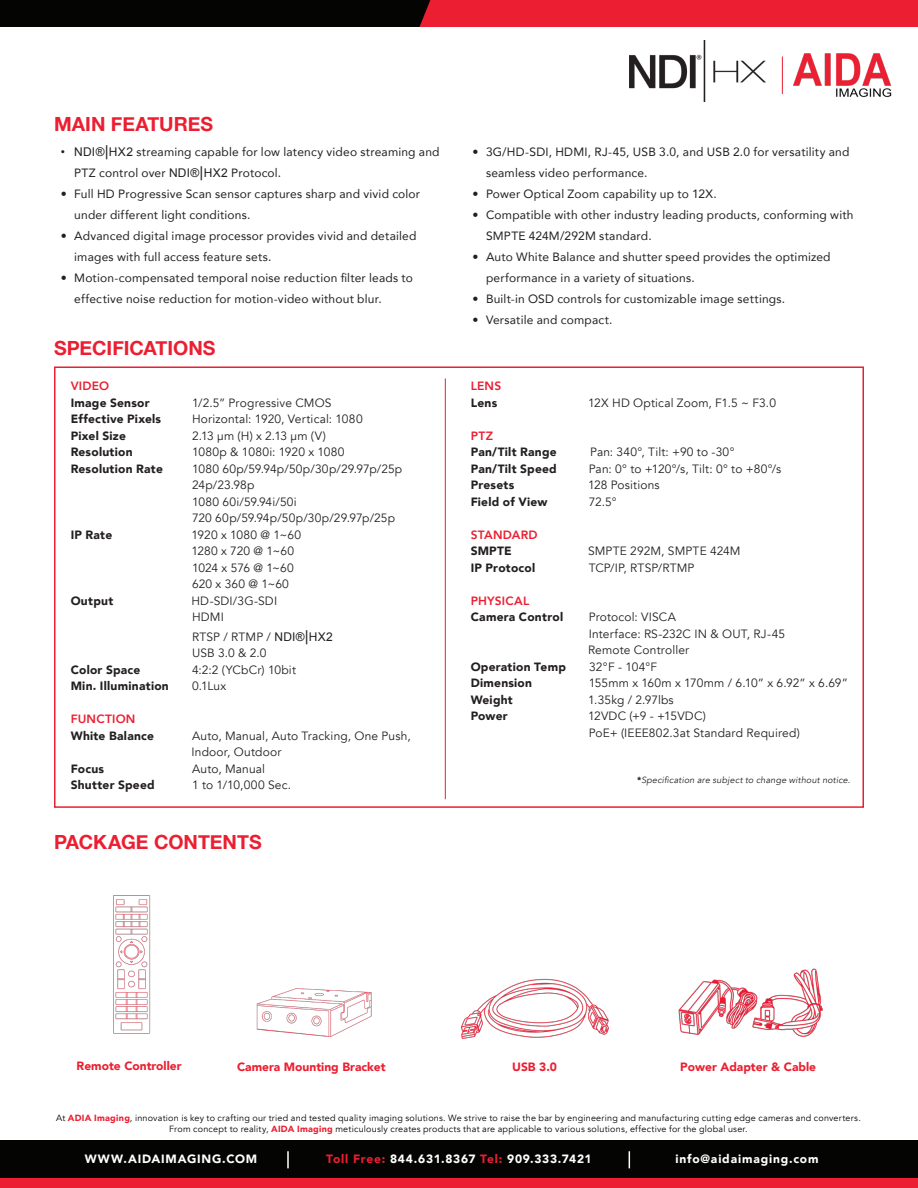
<style>
.page{position:relative;width:918px;height:1188px;background:#fff}
.page>*{position:absolute;margin:0;border:0;box-sizing:border-box;transform-origin:0 0}
.t1{font:700 19.5px "Helvetica Neue";color:#eb1f31}
.t2{font:12px/21px "Avenir";letter-spacing:.015em;color:#231f20}
.Paragraph{font:12px/16.5px "Avenir";letter-spacing:.015em;color:#231f20}
.Paragraph-2{font:900 12px/16.5px "Avenir";letter-spacing:.02em;color:#231f20}
.t3{font:900 12px "Avenir";letter-spacing:.065em;color:#fff}
.t4{font:900 12px "Avenir";color:#eb1f31}
.Paragraph-3{font:800 12px/16.5px "Avenir";letter-spacing:.02em;color:#eb1f31}
.Paragraph-4{font:12px "Avenir";letter-spacing:-.01em;color:#231f20}
.t5{font:9px/10.8px "Avenir";letter-spacing:.025em;color:#040503;text-align:center}
.t6{font:italic 8.85px "Avenir";letter-spacing:.02em;color:#231f20}
.s1{font-family:"Arial"}
.s2{font-family:"Arial";font-size:15px}
.s3{font-weight:800;color:#eb1f31}
.s4{font-weight:900;color:#231f20}
.s5{font-weight:900;font-style:normal}
.s6{font-weight:900;color:#eb1f31}
.s7{color:#eb1f31}
</style>
<div class="page">
<svg style="left:0;top:0;width:918px;height:27px;background:#7f121b"></svg>
<div style="left:0;top:1141px;width:918px;height:47px;background:#040503"></div>
<svg style="left:287px;top:1151px;width:2px;height:17px"></svg>
<svg style="left:629px;top:1151px;width:1px;height:17px"></svg>
<div style="left:0;top:1178px;width:918px;height:10px;background:#eb1f31"></div>
<img style="left:630px;top:41px;width:136px;height:60px">
<img style="left:793px;top:53px;width:99px;height:45px">
<hr style="left:782px;top:56px;width:1px;height:38px;background:#eb1f31">
<div style="left:54px;top:366px;width:810px;height:442px;border:2px solid #eb1f31"></div>
<hr style="left:445px;top:378px;width:1px;height:421px;background:#eb1f31">
<img style="left:114px;top:896px;width:37px;height:138px">
<img style="left:461px;top:978px;width:147px;height:61px">
<img style="left:678px;top:968px;width:145px;height:69px">
<img style="left:256px;top:988px;width:116px;height:49px">
<p class="t1" style="left:54px;top:109px;width:161px">MAIN FEATURES</p>
<p class="t2" style="left:74px;top:141px;width:367px;text-indent:-14px"><span class="s1">• NDI®</span><span class="s2">|</span><span class="s1">HX2</span> streaming capable for low latency video streaming and<br>PTZ control over <span class="s1">NDI®</span><span class="s2">|</span><span class="s1">HX2</span> Protocol.</p>
<p class="t2" style="left:74px;top:183px;width:347px;text-indent:-14px">• Full HD Progressive Scan sensor captures sharp and vivid color under different light conditions.</p>
<p class="t2" style="left:74px;top:225px;width:344px;text-indent:-14px">• Advanced digital image processor provides vivid and detailed images with full access feature sets.</p>
<p class="t2" style="left:74px;top:267px;width:340px;text-indent:-14px">• Motion-compensated temporal noise reduction filter leads to effective noise reduction for motion-video without blur.</p>
<p class="t1" style="left:54px;top:333px;width:163px">SPECIFICATIONS</p>
<p class="Paragraph-2" style="left:71px;top:378px;width:80px"><span class="s3">VIDEO<br></span>Image Sensor</p>
<p class="Paragraph" style="left:192px;top:395px;width:141px">1/2.5” Progressive CMOS</p>
<p class="Paragraph-2" style="left:71px;top:411px;width:92px">Effective Pixels</p>
<p class="Paragraph" style="left:192px;top:411px;width:172px">Horizontal: 1920, Vertical: 1080</p>
<p class="Paragraph-2" style="left:71px;top:427px;width:57px">Pixel Size</p>
<p class="Paragraph" style="left:192px;top:428px;width:135px">2.13 μm (H) x 2.13 μm (V)</p>
<p class="Paragraph-2" style="left:71px;top:444px;width:64px">Resolution</p>
<p class="Paragraph" style="left:192px;top:444px;width:154px">1080p &amp; 1080i: 1920 x 1080</p>
<p class="Paragraph-2" style="left:71px;top:460px;width:94px">Resolution Rate</p>
<p class="Paragraph" style="left:192px;top:461px;width:212px">1080 60p/59.94p/50p/30p/29.97p/25p<br>24p/23.98p</p>
<p class="Paragraph" style="left:192px;top:494px;width:106px">1080 60i/59.94i/50i</p>
<p class="Paragraph" style="left:192px;top:510px;width:205px">720 60p/59.94p/50p/30p/29.97p/25p</p>
<p class="Paragraph-2" style="left:71px;top:526px;width:43px">IP Rate</p>
<p class="Paragraph" style="left:191px;top:527px;width:111px">1920 x 1080 @ 1~60</p>
<p class="Paragraph" style="left:191px;top:543px;width:104px">1280 x 720 @ 1~60</p>
<p class="Paragraph-4" style="left:192px;top:561px;width:103px">1024 x 576 @ 1~60</p>
<p class="Paragraph" style="left:192px;top:576px;width:98px">620 x 360 @ 1~60</p>
<p class="Paragraph-2" style="left:71px;top:592px;width:44px">Output</p>
<p class="Paragraph" style="left:191px;top:593px;width:87px">HD-SDI/3G-SDI</p>
<p class="Paragraph" style="left:192px;top:609px;width:33px">HDMI</p>
<p class="Paragraph" style="left:192px;top:629px;width:142px">RTSP / RTMP / <span class="s1">NDI®</span><span class="s2">|</span><span class="s1">HX2</span></p>
<p class="Paragraph" style="left:192px;top:645px;width:76px">USB 3.0 &amp; 2.0</p>
<p class="Paragraph-2" style="left:71px;top:661px;width:71px">Color Space</p>
<p class="Paragraph" style="left:192px;top:662px;width:105px">4:2:2 (YCbCr) 10bit</p>
<p class="Paragraph-2" style="left:71px;top:678px;width:100px">Min. Illumination</p>
<p class="Paragraph" style="left:192px;top:678px;width:36px">0.1Lux</p>
<p class="Paragraph-2" style="left:71px;top:711px;width:85px"><span class="s3">FUNCTION<br></span>White Balance</p>
<p class="Paragraph" style="left:191px;top:728px;width:221px">Auto, Manual, Auto Tracking, One Push,<br>Indoor, Outdoor</p>
<p class="Paragraph-2" style="left:71px;top:760px;width:35px">Focus</p>
<p class="Paragraph" style="left:192px;top:761px;width:75px">Auto, Manual</p>
<p class="Paragraph-2" style="left:71px;top:777px;width:86px">Shutter Speed</p>
<p class="Paragraph" style="left:192px;top:777px;width:101px">1 to 1/10,000 Sec.</p>
<p class="t1" style="left:54px;top:827px;width:209px">PACKAGE CONTENTS</p>
<p class="t2" style="left:486px;top:141px;width:365px;text-indent:-14px">• 3G/HD-SDI, HDMI, RJ-45, USB 3.0, and USB 2.0 for versatility and seamless video performance.</p>
<p class="t2" style="left:472px;top:183px;width:246px">• Power Optical Zoom capability up to 12X.</p>
<p class="t2" style="left:486px;top:204px;width:369px;text-indent:-14px">• Compatible with other industry leading products, conforming with<br>SMPTE 424M/292M standard.</p>
<p class="t2" style="left:486px;top:246px;width:346px;text-indent:-14px">• Auto White Balance and shutter speed provides the optimized performance in a variety of situations.</p>
<p class="t2" style="left:472px;top:288px;width:314px">• Built-in OSD controls for customizable image settings.</p>
<p class="t2" style="left:472px;top:309px;width:142px">• Versatile and compact.</p>
<p class="Paragraph-3" style="left:471px;top:378px;width:32px">LENS<br><span class="s4">Lens</span></p>
<p class="Paragraph-2" style="left:471px;top:427px;width:88px"><span class="s3">PTZ<br></span>Pan/Tilt Range</p>
<p class="Paragraph" style="left:588px;top:395px;width:189px">12X HD Optical Zoom, F1.5 ~ F3.0</p>
<p class="Paragraph" style="left:590px;top:444px;width:146px">Pan: 340°, Tilt: +90 to -30°</p>
<p class="Paragraph-2" style="left:471px;top:460px;width:88px">Pan/Tilt Speed</p>
<p class="Paragraph" style="left:589px;top:461px;width:194px">Pan: 0° to +120°/s, Tilt: 0° to +80°/s</p>
<p class="Paragraph-2" style="left:471px;top:477px;width:45px">Presets</p>
<p class="Paragraph" style="left:588px;top:477px;width:73px">128 Positions</p>
<p class="Paragraph-2" style="left:471px;top:493px;width:78px">Field of View</p>
<p class="Paragraph" style="left:589px;top:494px;width:29px">72.5°</p>
<p class="Paragraph-3" style="left:471px;top:526px;width:68px">STANDARD<br><span class="s4">SMPTE</span></p>
<p class="Paragraph" style="left:588px;top:543px;width:154px">SMPTE 292M, SMPTE 424M</p>
<p class="Paragraph-2" style="left:471px;top:559px;width:66px">IP Protocol</p>
<p class="Paragraph" style="left:589px;top:560px;width:107px">TCP/IP, RTSP/RTMP</p>
<p class="Paragraph-3" style="left:471px;top:592px;width:60px">PHYSICAL</p>
<p class="Paragraph-2" style="left:471px;top:609px;width:94px">Camera Control</p>
<p class="Paragraph" style="left:589px;top:609px;width:89px">Protocol: VISCA</p>
<p class="Paragraph" style="left:589px;top:626px;width:198px">Interface: RS-232C IN &amp; OUT, RJ-45</p>
<p class="Paragraph" style="left:588px;top:642px;width:103px">Remote Controller</p>
<p class="Paragraph-2" style="left:471px;top:658px;width:97px">Operation Temp</p>
<p class="Paragraph" style="left:589px;top:659px;width:69px">32°F - 104°F</p>
<p class="Paragraph-2" style="left:471px;top:675px;width:63px">Dimension</p>
<p class="Paragraph" style="left:589px;top:675px;width:261px">155mm x 160m x 170mm / 6.10” x 6.92” x 6.69”</p>
<p class="Paragraph-2" style="left:471px;top:691px;width:44px">Weight</p>
<p class="Paragraph" style="left:588px;top:692px;width:87px">1.35kg / 2.97lbs</p>
<p class="Paragraph-2" style="left:471px;top:708px;width:39px">Power</p>
<p class="Paragraph" style="left:588px;top:708px;width:119px">12VDC (+9 - +15VDC)</p>
<p class="Paragraph" style="left:589px;top:725px;width:213px">PoE+ (IEEE802.3at Standard Required)</p>
<p class="t6" style="left:637px;top:775px;width:215px"><span class="s5">*</span>Specification are subject to change without notice.</p>
<p class="t4" style="left:77px;top:1055px;width:107px">Remote Controller</p>
<p class="t4" style="left:237px;top:1056px;width:150px">Camera Mounting Bracket</p>
<p class="t4" style="left:512px;top:1056px;width:46px">USB 3.0</p>
<p class="t4" style="left:680px;top:1056px;width:137px">Power Adapter &amp; Cable</p>
<p class="t5" style="left:56px;top:1113px;width:806px">At <span class="s6">ADIA Imaging</span>, innovation is key to crafting our tried and tested quality imaging solutions. We strive to raise the bar by engineering and manufacturing cutting edge cameras and converters.<br>From concept to reality, <span class="s6">AIDA Imaging</span> meticulously creates products that are applicable to various solutions, effective for the global user.</p>
<p class="t3" style="left:85px;top:1149px;width:174px">WWW.AIDAIMAGING.COM</p>
<p class="t3" style="left:326px;top:1149px;width:267px"><span class="s7">Toll Free:</span> 844.631.8367 <span class="s7">Tel:</span> 909.333.7421</p>
<p class="t3" style="left:676px;top:1149px;width:144px">info@aidaimaging.com</p>
</div>
